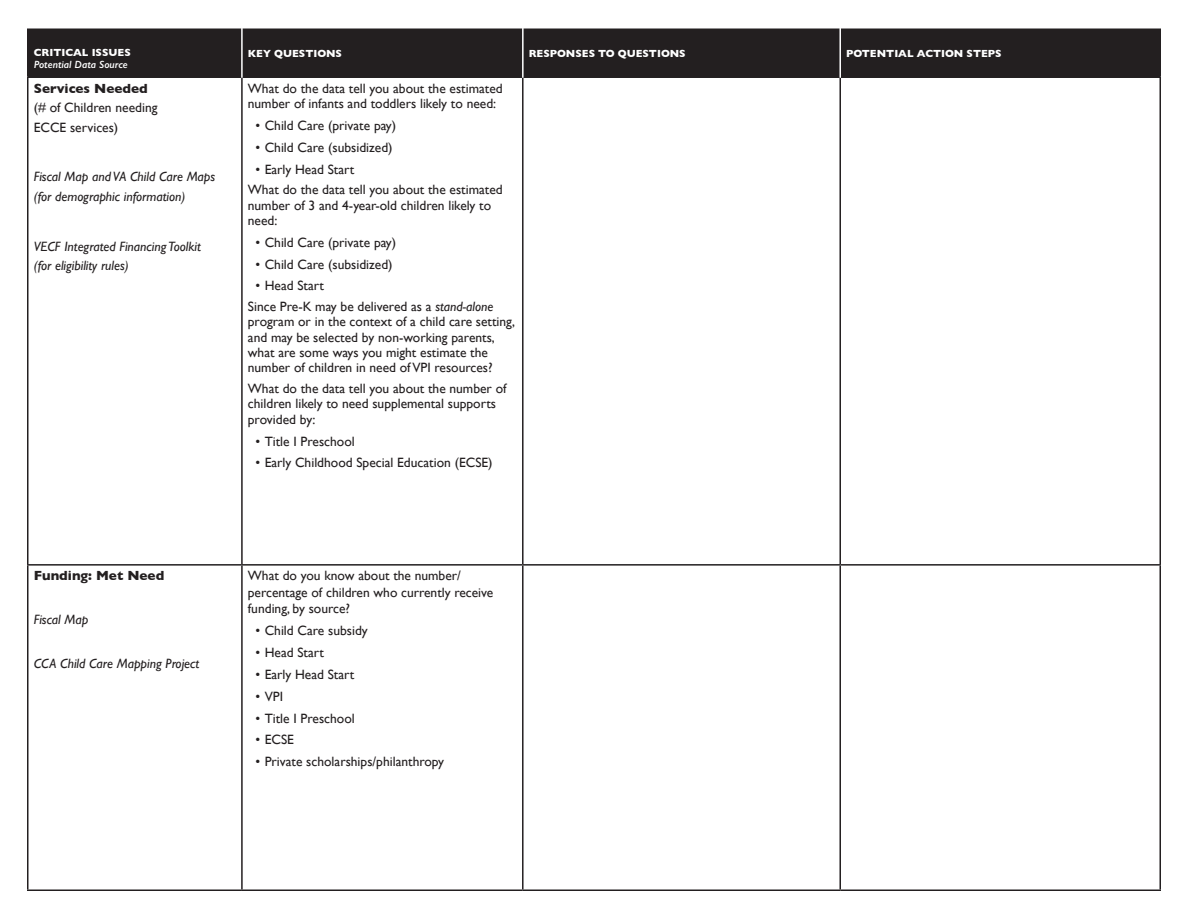
<style>
.page{position:relative;width:1188px;height:918px;background:#fff}
.page>*{position:absolute;margin:0;border:0;box-sizing:border-box;transform-origin:0 0}
.t1{font:13.5px/15.3px "Gill Sans";color:#231f20}
.t2{font:italic 13.5px/19.5px "Gill Sans";color:#231f20}
.t3{font:700 13.5px "Gill Sans";color:#231f20}
.t4{font:700 10.5px "Gill Sans";color:#fff}
.t5{font:italic 600 10.5px "Gill Sans";color:#fff}
.s1{font-style:italic}
</style>
<div class="page">
<div style="left:28px;top:30px;width:1132px;height:46px;background:#231f20"></div>
<hr style="left:27px;top:30px;width:1px;height:46px;background:#231f20">
<hr style="left:27px;top:29px;width:215px;height:1px;background:#231f20">
<hr style="left:242px;top:29px;width:281px;height:1px;background:#231f20">
<hr style="left:523px;top:29px;width:317px;height:1px;background:#231f20">
<hr style="left:840px;top:29px;width:321px;height:1px;background:#231f20">
<hr style="left:1160px;top:30px;width:1px;height:46px;background:#231f20">
<hr style="left:27px;top:78px;width:1px;height:486px;background:#231f20">
<hr style="left:27px;top:76px;width:215px;height:2px;background:#231f20">
<hr style="left:241px;top:78px;width:2px;height:486px;background:#231f20">
<hr style="left:242px;top:76px;width:281px;height:2px;background:#231f20">
<hr style="left:522px;top:78px;width:2px;height:486px;background:#231f20">
<hr style="left:523px;top:76px;width:317px;height:2px;background:#231f20">
<hr style="left:839px;top:78px;width:2px;height:486px;background:#231f20">
<hr style="left:840px;top:76px;width:321px;height:2px;background:#231f20">
<hr style="left:1160px;top:78px;width:1px;height:486px;background:#231f20">
<hr style="left:27px;top:566px;width:1px;height:324px;background:#231f20">
<hr style="left:27px;top:564px;width:215px;height:2px;background:#231f20">
<hr style="left:241px;top:566px;width:2px;height:324px;background:#231f20">
<hr style="left:242px;top:564px;width:281px;height:2px;background:#231f20">
<hr style="left:522px;top:566px;width:2px;height:324px;background:#231f20">
<hr style="left:523px;top:564px;width:317px;height:2px;background:#231f20">
<hr style="left:839px;top:566px;width:2px;height:324px;background:#231f20">
<hr style="left:840px;top:564px;width:321px;height:2px;background:#231f20">
<hr style="left:1160px;top:566px;width:1px;height:324px;background:#231f20">
<hr style="left:27px;top:890px;width:215px;height:1px;background:#231f20">
<hr style="left:242px;top:890px;width:281px;height:1px;background:#231f20">
<hr style="left:523px;top:890px;width:317px;height:1px;background:#231f20">
<hr style="left:840px;top:890px;width:321px;height:1px;background:#231f20">
<hr style="left:241px;top:28px;width:2px;height:50px;background:#fff">
<hr style="left:522px;top:28px;width:2px;height:50px;background:#fff">
<hr style="left:839px;top:28px;width:2px;height:50px;background:#fff">
<p class="t4" style="left:34px;top:45px;width:99px">CRITICAL ISSUES</p>
<p class="t5" style="left:34px;top:58px;width:96px">Potential Data Source</p>
<p class="t3" style="left:34px;top:77px;width:116px">Services Needed</p>
<p class="t1" style="left:34px;top:98px;width:125px;line-height:19.5px">(# of Children needing<br>ECCE services)</p>
<p class="t2" style="left:34px;top:167px;width:183px">Fiscal Map and VA Child Care Maps (for demographic information)</p>
<p class="t2" style="left:34px;top:236px;width:169px">VECF Integrated Financing Toolkit (for eligibility rules)</p>
<p class="t4" style="left:248px;top:45px;width:96px">KEY QUESTIONS</p>
<p class="t4" style="left:529px;top:45px;width:158px">RESPONSES TO QUESTIONS</p>
<p class="t4" style="left:846px;top:45px;width:157px">POTENTIAL ACTION STEPS</p>
<p class="t1" style="left:248px;top:80px;width:256px">What do the data tell you about the estimated number of infants and toddlers likely to need:</p>
<p class="t1" style="left:255px;top:117px;width:142px">• Child Care (private pay)</p>
<p class="t1" style="left:255px;top:139px;width:139px">• Child Care (subsidized)</p>
<p class="t1" style="left:248px;top:158px;width:256px;line-height:20.7px;text-indent:7px">• Early Head Start<br>What do the data tell you about the estimated</p>
<p class="t1" style="left:248px;top:197px;width:245px">number of 3 and 4-year-old children likely to need:</p>
<p class="t1" style="left:255px;top:234px;width:142px">• Child Care (private pay)</p>
<p class="t1" style="left:255px;top:256px;width:139px">• Child Care (subsidized)</p>
<p class="t1" style="left:248px;top:275px;width:247px;line-height:20.7px;text-indent:7px">• Head Start<br>Since Pre-K may be delivered as a <span class="s1">stand-alone</span></p>
<p class="t1" style="left:248px;top:314px;width:269px">program or in the context of a child care setting, and may be selected by non-working parents, what are some ways you might estimate the number of children in need of VPI resources?</p>
<p class="t1" style="left:248px;top:381px;width:260px">What do the data tell you about the number of children likely to need supplemental supports provided by:</p>
<p class="t1" style="left:255px;top:433px;width:101px">• Title I Preschool</p>
<p class="t1" style="left:255px;top:455px;width:239px">• Early Childhood Special Education (ECSE)</p>
<p class="t3" style="left:34px;top:565px;width:132px">Funding: Met Need</p>
<p class="t2" style="left:34px;top:610px;width:56px">Fiscal Map</p>
<p class="t2" style="left:34px;top:653px;width:167px">CCA Child Care Mapping Project</p>
<p class="t1" style="left:248px;top:567px;width:247px;line-height:16.5px">What do you know about the number/ percentage of children who currently receive funding, by source?</p>
<p class="t1" style="left:255px;top:623px;width:114px">• Child Care subsidy</p>
<p class="t1" style="left:255px;top:644px;width:70px">• Head Start</p>
<p class="t1" style="left:255px;top:666px;width:100px">• Early Head Start</p>
<p class="t1" style="left:255px;top:688px;width:29px">• VPI</p>
<p class="t1" style="left:255px;top:710px;width:101px">• Title I Preschool</p>
<p class="t1" style="left:255px;top:732px;width:40px">• ECSE</p>
<p class="t1" style="left:255px;top:754px;width:190px">• Private scholarships/philanthropy</p>
</div>
